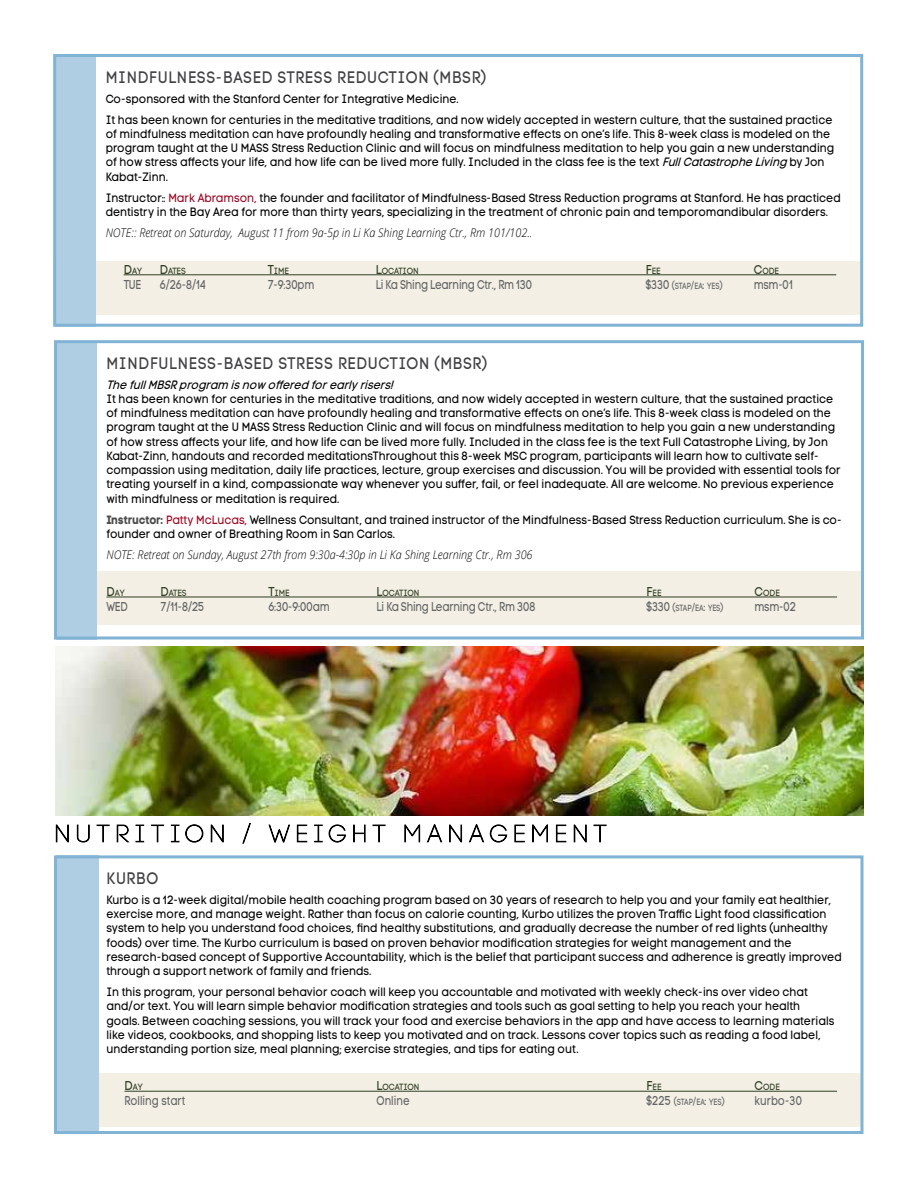
<style>
.page{position:relative;width:918px;height:1188px;background:#fff}
.page>*{position:absolute;margin:0;border:0;box-sizing:border-box;transform-origin:0 0}
.t1{font:16.5px "Code Pro LC";letter-spacing:.045em;color:#414042;scale:.9 1}
.t2{font:12.75px "Code Pro LC";letter-spacing:-.025em;color:#636466;scale:.8 1}
.t3{font:12.75px "Code Pro LC";color:#636466;scale:.8 1}
.t4{font:12px/14.2px "Code Pro LC";color:#000;scale:.9 1}
.t5{font:italic 300 12px "Open Sans";color:#000;scale:.9 1}
.t6{font:italic 12px "Code Pro LC";color:#000;scale:.9 1}
.t7{font:8.85px "Code Pro LC";color:#303e24;scale:.9 1}
.t8{font:8.85px "Code Pro LC";color:#636466;scale:.8 1}
.s1{font-style:italic}
.s2{color:#9e0621}
.s3{font-size:12.75px}
.s4{font-size:10.5px}
.s5{font-family:"Code Pro Bold LC";color:#4d4d4f}
</style>
<div class="page">
<svg style="left:56px;top:824px;width:13px;height:19px"></svg>
<svg style="left:77px;top:824px;width:13px;height:19px"></svg>
<svg style="left:96px;top:824px;width:14px;height:19px"></svg>
<svg style="left:117px;top:824px;width:27px;height:19px"></svg>
<svg style="left:151px;top:824px;width:13px;height:19px"></svg>
<svg style="left:171px;top:824px;width:33px;height:19px"></svg>
<svg style="left:211px;top:824px;width:13px;height:19px"></svg>
<svg style="left:242px;top:823px;width:9px;height:21px"></svg>
<svg style="left:268px;top:824px;width:22px;height:19px"></svg>
<svg style="left:297px;top:824px;width:11px;height:19px"></svg>
<svg style="left:314px;top:824px;width:32px;height:19px"></svg>
<svg style="left:353px;top:824px;width:13px;height:19px"></svg>
<svg style="left:372px;top:824px;width:14px;height:19px"></svg>
<svg style="left:404px;top:824px;width:16px;height:19px"></svg>
<svg style="left:427px;top:824px;width:16px;height:19px"></svg>
<svg style="left:449px;top:824px;width:13px;height:19px"></svg>
<svg style="left:468px;top:824px;width:39px;height:19px"></svg>
<svg style="left:514px;top:824px;width:11px;height:19px"></svg>
<svg style="left:532px;top:824px;width:16px;height:19px"></svg>
<svg style="left:556px;top:824px;width:11px;height:19px"></svg>
<svg style="left:574px;top:824px;width:13px;height:19px"></svg>
<svg style="left:593px;top:824px;width:14px;height:19px"></svg>
<div style="left:56px;top:1073px;width:806px;height:54px;background:#f3efe4"></div>
<div style="left:56px;top:855px;width:42px;height:279px;background:#afcde3"></div>
<hr style="left:124px;top:1091px;width:713px;height:1px;background:#303e24">
<div style="left:54px;top:855px;width:809px;height:279px;border:3px solid #81b4d4"></div>
<div style="left:53px;top:261px;width:810px;height:54px;background:#f3efe4"></div>
<div style="left:55px;top:56px;width:41px;height:271px;background:#afcde3"></div>
<hr style="left:124px;top:274px;width:712px;height:1px;background:#303e24">
<div style="left:53px;top:54px;width:810px;height:273px;border:3px solid #81b4d4"></div>
<div style="left:54px;top:571px;width:810px;height:54px;background:#f3efe4"></div>
<div style="left:56px;top:342px;width:41px;height:297px;background:#afcde3"></div>
<hr style="left:106px;top:597px;width:731px;height:1px;background:#303e24">
<div style="left:54px;top:340px;width:810px;height:299px;border:3px solid #81b4d4"></div>
<img style="left:56px;top:646px;width:808px;height:169px">
<h1 class="t1" style="left:106px;top:68px;width:425px">MINDFULNESS-BASED STRESS REDUCTION (MBSR)</h1>
<p class="t4" style="left:106px;top:88px;width:809px;line-height:21px">Co-sponsored with the Stanford Center for Integrative Medicine.<br>It has been known for centuries in the meditative traditions, and now widely accepted in western culture, that the sustained practice</p>
<p class="t4" style="left:106px;top:127px;width:811px">of mindfulness meditation can have profoundly healing and transformative effects on one’s life. This 8-week class is modeled on the program taught at the U MASS Stress Reduction Clinic and will focus on mindfulness meditation to help you gain a new understanding of how stress affects your life, and how life can be lived more fully. Included in the class fee is the text <span class="s1">FullCatastrophe Living</span> by Jon Kabat-Zinn.</p>
<p class="t4" style="left:106px;top:190px;width:818px">Instructor:: <span class="s2">Mark Abramson,</span> the founder and facilitator of Mindfulness-Based Stress Reduction programs at Stanford. He has practiced dentistry in the Bay Area for more than thirty years, specializing in the treatment of chronic pain and temporomandibular disorders.</p>
<p class="t5" style="left:106px;top:224px;width:476px">NOTE:: Retreat on Saturday, August 11 from 9a-5p in Li Ka Shing Learning Ctr., Rm 101/102..</p>
<p class="t7" style="left:124px;top:265px;width:22px"><span class="s3">D</span>AY</p>
<p class="t7" style="left:160px;top:265px;width:31px"><span class="s3">D</span>ATES</p>
<p class="t7" style="left:268px;top:265px;width:25px"><span class="s3">T</span>IME</p>
<p class="t7" style="left:376px;top:265px;width:49px"><span class="s3">L</span>OCATION</p>
<p class="t7" style="left:646px;top:265px;width:18px"><span class="s3">F</span>EE</p>
<p class="t7" style="left:754px;top:265px;width:30px"><span class="s3">C</span>ODE</p>
<p class="t2" style="left:124px;top:277px;width:23px">TUE</p>
<p class="t2" style="left:160px;top:277px;width:59px">6/26-8/14</p>
<p class="t2" style="left:268px;top:277px;width:60px">7-9:30pm</p>
<p class="t2" style="left:376px;top:277px;width:197px">Li Ka Shing Learning Ctr., Rm 130</p>
<p class="t8" style="left:646px;top:281px;width:98px"><span class="s3">$330</span> <span class="s4">(</span>STAP<span class="s4">/</span>EA<span class="s3">:</span> YES<span class="s4">)</span></p>
<p class="t2" style="left:754px;top:277px;width:51px">msm-01</p>
<h1 class="t1" style="left:106px;top:354px;width:425px">MINDFULNESS-BASED STRESS REDUCTION (MBSR)</h1>
<p class="t6" style="left:106px;top:378px;width:324px">The fullMBSRprogram isnow offered forearlyrisers!</p>
<p class="t4" style="left:106px;top:392px;width:817px">It has been known for centuries in the meditative traditions, and now widely accepted in western culture, that the sustained practice of mindfulness meditation can have profoundly healing and transformative effects on one’s life. This 8-week class is modeled on the program taught at the U MASS Stress Reduction Clinic and will focus on mindfulness meditation to help you gain a new understanding of how stress affects your life, and how life can be lived more fully. Included in the class fee is the text Full Catastrophe Living, by Jon Kabat-Zinn, handouts and recorded meditationsThroughout this 8-week MSC program, participants will learn how to cultivate self&shy;compassion using meditation, daily life practices, lecture, group exercises and discussion. You will be provided with essential tools for treating yourself in a kind, compassionate way whenever you suffer, fail, or feel inadequate. All are welcome. No previous experience with mindfulness or meditation is required.</p>
<p class="t4" style="left:106px;top:512px;width:819px"><span class="s5">Instructor:</span> <span class="s2">Patty McLucas,</span> Wellness Consultant, and trained instructor of the Mindfulness-Based Stress Reduction curriculum. She is co&shy;founder and owner of Breathing Room in San Carlos.</p>
<p class="t5" style="left:106px;top:546px;width:475px">NOTE: Retreat on Sunday, August 27th from 9:30a-4:30p in Li Ka Shing Learning Ctr., Rm 306</p>
<p class="t7" style="left:106px;top:588px;width:22px"><span class="s3">D</span>AY</p>
<p class="t7" style="left:160px;top:588px;width:31px"><span class="s3">D</span>ATES</p>
<p class="t7" style="left:269px;top:588px;width:25px"><span class="s3">T</span>IME</p>
<p class="t7" style="left:376px;top:588px;width:49px"><span class="s3">L</span>OCATION</p>
<p class="t7" style="left:646px;top:588px;width:18px"><span class="s3">F</span>EE</p>
<p class="t7" style="left:755px;top:588px;width:30px"><span class="s3">C</span>ODE</p>
<p class="t2" style="left:106px;top:599px;width:28px">WED</p>
<p class="t2" style="left:160px;top:599px;width:56px">7/11-8/25</p>
<p class="t2" style="left:268px;top:599px;width:78px">6:30-9:00am</p>
<p class="t2" style="left:376px;top:599px;width:201px">Li Ka Shing Learning Ctr., Rm 308</p>
<p class="t8" style="left:646px;top:603px;width:98px"><span class="s3">$330</span> <span class="s4">(</span>STAP<span class="s4">/</span>EA<span class="s3">:</span> YES<span class="s4">)</span></p>
<p class="t2" style="left:754px;top:599px;width:53px">msm-02</p>
<h1 class="t1" style="left:106px;top:869px;width:59px">KURBO</h1>
<p class="t4" style="left:106px;top:893px;width:819px">Kurbo is a 12-week digital/mobile health coaching program based on 30 years of research to help you and your family eat healthier, exercise more, and manage weight. Rather than focus on calorie counting, Kurbo utilizes the proven Traffic Light food classification system to help you understand food choices, find healthy substitutions, and gradually decrease the number of red lights (unhealthy foods) over time. The Kurbo curriculum is based on proven behavior modification strategies for weight management and the research-based concept of Supportive Accountability, which is the belief that participant success and adherence is greatly improved through a support network of family and friends.</p>
<p class="t4" style="left:106px;top:985px;width:810px">In this program, your personal behavior coach will keep you accountable and motivated with weekly check-ins over video chat and/or text. You will learn simple behavior modification strategies and tools such as goal setting to help you reach your health goals. Between coaching sessions, you will track your food and exercise behaviors in the app and have access to learning materials like videos, cookbooks, and shopping lists to keep you motivated and on track. Lessons cover topics such as reading a food label, understanding portion size, meal planning; exercise strategies, and tips for eating out.</p>
<p class="t7" style="left:124px;top:1082px;width:22px"><span class="s3">D</span>AY</p>
<p class="t7" style="left:377px;top:1082px;width:49px"><span class="s3">L</span>OCATION</p>
<p class="t7" style="left:646px;top:1082px;width:18px"><span class="s3">F</span>EE</p>
<p class="t7" style="left:755px;top:1082px;width:30px"><span class="s3">C</span>ODE</p>
<p class="t3" style="left:124px;top:1093px;width:78px">Rolling start</p>
<p class="t2" style="left:377px;top:1093px;width:43px">Online</p>
<p class="t8" style="left:646px;top:1097px;width:100px"><span class="s3">$225</span> <span class="s4">(</span>STAP<span class="s4">/</span>EA<span class="s3">:</span> YES<span class="s4">)</span></p>
<p class="t2" style="left:754px;top:1093px;width:61px">kurbo-30</p>
</div>
